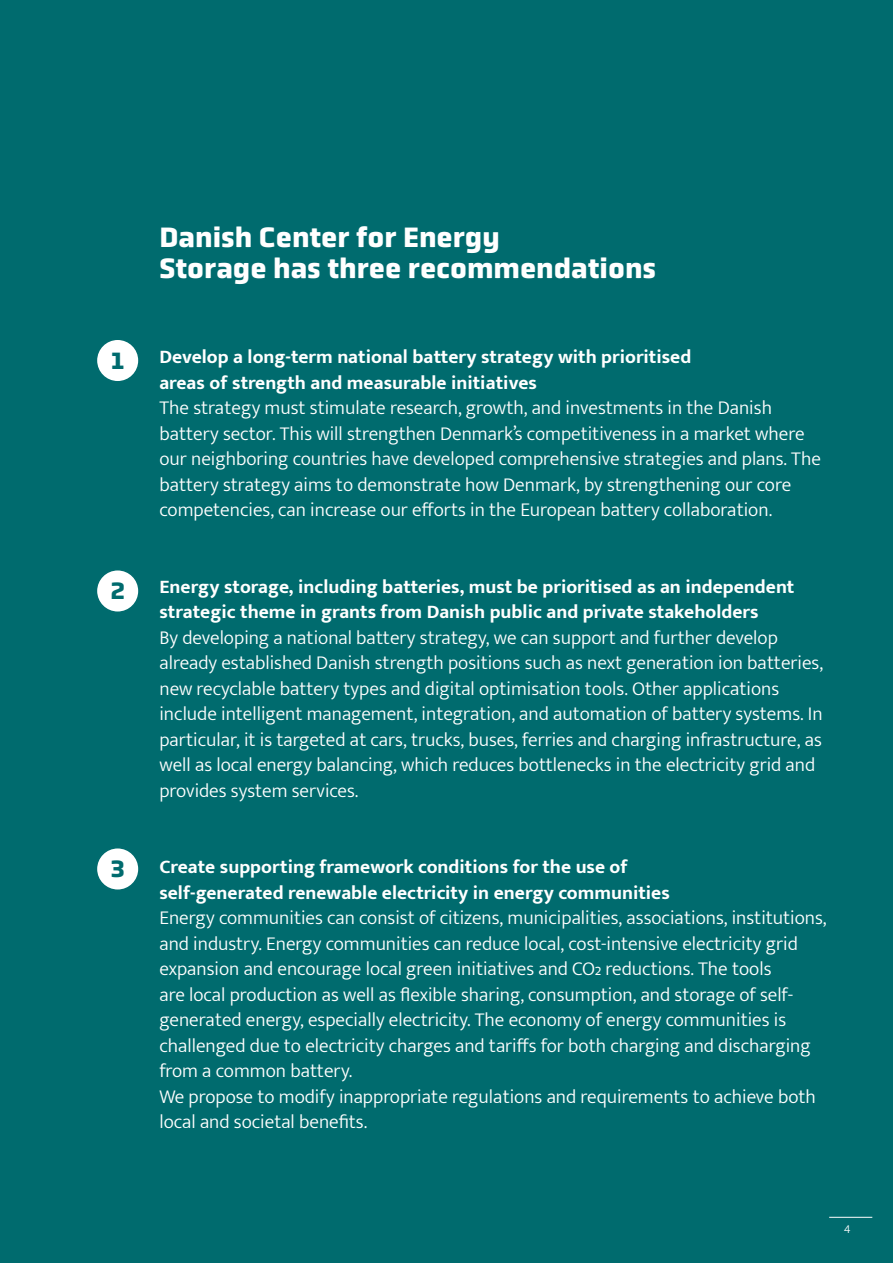
<style>
.page{position:relative;width:893px;height:1263px;background:#006b6e}
.page>*{position:absolute;margin:0;border:0;box-sizing:border-box;transform-origin:0 0}
.t1{font:700 28.5px/31.5px "Obvia";color:#fff}
.t2{font:700 24px "Obvia";color:#006b6e}
.t3{font:300 19.5px/25.5px "Mukta";color:#fff}
.t4{font:700 19.5px/25.5px "Mukta";color:#fff}
.t5{font:300 12px "Mukta";color:#fff}
</style>
<div class="page">
<div style="left:96px;top:339px;width:43px;height:43px;background:#fff;border-radius:50%"></div>
<div style="left:96px;top:338px;width:44px;height:44px;border:2px solid #006b6e;border-radius:50%"></div>
<div style="left:96px;top:570px;width:43px;height:42px;background:#fff;border-radius:50%"></div>
<div style="left:96px;top:569px;width:44px;height:44px;border:2px solid #006b6e;border-radius:50%"></div>
<div style="left:96px;top:848px;width:43px;height:42px;background:#fff;border-radius:50%"></div>
<div style="left:96px;top:847px;width:44px;height:44px;border:2px solid #006b6e;border-radius:50%"></div>
<hr style="left:829px;top:1217px;width:43px;height:1px;background:#fff">
<h1 class="t1" style="left:159px;top:221px;width:498px">Danish Center for Energy<br>Storage has three recommendations</h1>
<p class="t2" style="left:111px;top:346px;width:16px">1</p>
<p class="t4" style="left:159px;top:344px;width:533px">Develop a long-term national battery strategy with prioritised areas of strength and measurable initiatives</p>
<p class="t3" style="left:159px;top:395px;width:663px">The strategy must stimulate research, growth, and investments in the Danish battery sector. This will strengthen Denmark’s competitiveness in a market where our neighboring countries have developed comprehensive strategies and plans. The battery strategy aims to demonstrate how Denmark, by strengthening our core competencies, can increase our efforts in the European battery collaboration.</p>
<p class="t2" style="left:111px;top:576px;width:16px">2</p>
<p class="t4" style="left:159px;top:573px;width:636px">Energy storage, including batteries, must be prioritised as an independent strategic theme in grants from Danish public and private stakeholders</p>
<p class="t3" style="left:159px;top:624px;width:665px">By developing a national battery strategy, we can support and further develop already established Danish strength positions such as next generation ion batteries, new recyclable battery types and digital optimisation tools. Other applications include intelligent management, integration, and automation of battery systems. In particular, it is targeted at cars, trucks, buses, ferries and charging infrastructure, as well as local energy balancing, which reduces bottlenecks in the electricity grid and provides system services.</p>
<p class="t2" style="left:111px;top:854px;width:15px">3</p>
<p class="t4" style="left:159px;top:854px;width:512px">Create supporting framework conditions for the use of self-generated renewable electricity in energy communities</p>
<p class="t3" style="left:159px;top:905px;width:669px">Energy communities can consist of citizens, municipalities, associations, institutions, and industry. Energy communities can reduce local, cost-intensive electricity grid expansion and encourage local green initiatives and CO2 reductions. The tools<br>are local production as well as flexible sharing, consumption, and storage of self&shy;generated energy, especially electricity. The economy of energy communities is challenged due to electricity charges and tariffs for both charging and discharging from a common battery.<br>We propose to modify inappropriate regulations and requirements to achieve both local and societal benefits.</p>
<p class="t5" style="left:844px;top:1221px;width:8px">4</p>
</div>
